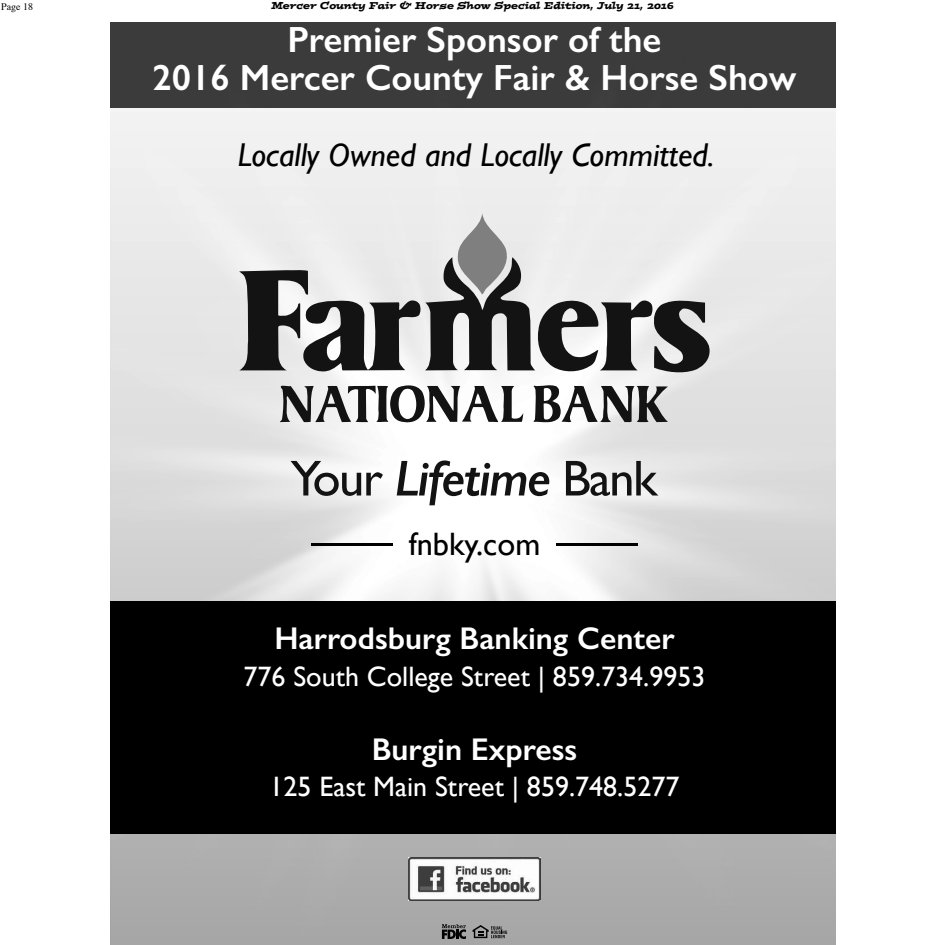
<style>
.page{position:relative;width:945px;height:945px;background:#fff}
.page>*{position:absolute;margin:0;border:0;box-sizing:border-box;transform-origin:0 0}
.t1{font:600 36.62px/38.1px "Gill Sans";color:#fff;text-align:center}
.t2{font:italic 33px "Gill Sans";color:#000}
.t3{font:32.38px "Gill Sans";color:#000}
.t4{font:600 31.5px "Gill Sans";color:#fff}
.t5{font:28px "Gill Sans";color:#fff}
.t6{font:italic 10px "Postino Std";color:#000}
.t7{font:10px "Times";color:#000}
</style>
<div class="page">
<img style="left:110px;top:22px;width:726px;height:923px">
<div style="left:110px;top:601px;width:726px;height:233px;background:#000"></div>
<svg style="left:239px;top:213px;width:471px;height:161px"></svg>
<svg style="left:276px;top:383px;width:247px;height:40px"></svg>
<svg style="left:533px;top:383px;width:135px;height:42px"></svg>
<svg style="left:291px;top:461px;width:92px;height:35px"></svg>
<svg style="left:397px;top:460px;width:152px;height:45px"></svg>
<svg style="left:566px;top:461px;width:92px;height:35px"></svg>
<hr style="left:311px;top:543px;width:82px;height:2px;background:#000">
<hr style="left:556px;top:543px;width:82px;height:2px;background:#000">
<svg style="left:442px;top:924px;width:24px;height:15px"></svg>
<svg style="left:473px;top:925px;width:34px;height:13px"></svg>
<img style="left:409px;top:857px;width:131px;height:44px">
<p class="t7" style="left:1px;top:-3px;width:33px">Page 18</p>
<p class="t6" style="left:271px;top:-2px;width:404px">Mercer County Fair &amp; Horse Show Special Edition, July 21, 2016</p>
<p class="t1" style="left:152px;top:21px;width:646px">Premier Sponsor of the<br>2016 Mercer County Fair &amp; Horse Show</p>
<p class="t2" style="left:238px;top:136px;width:478px">Locally Owned and Locally Committed.</p>
<p class="t3" style="left:409px;top:525px;width:133px">fnbky.com</p>
<p class="t4" style="left:274px;top:619px;width:402px">Harrodsburg Banking Center</p>
<p class="t5" style="left:243px;top:660px;width:464px">776 South College Street | 859.734.9953</p>
<p class="t4" style="left:372px;top:730px;width:207px">Burgin Express</p>
<p class="t5" style="left:269px;top:770px;width:412px">125 East Main Street | 859.748.5277</p>
</div>
